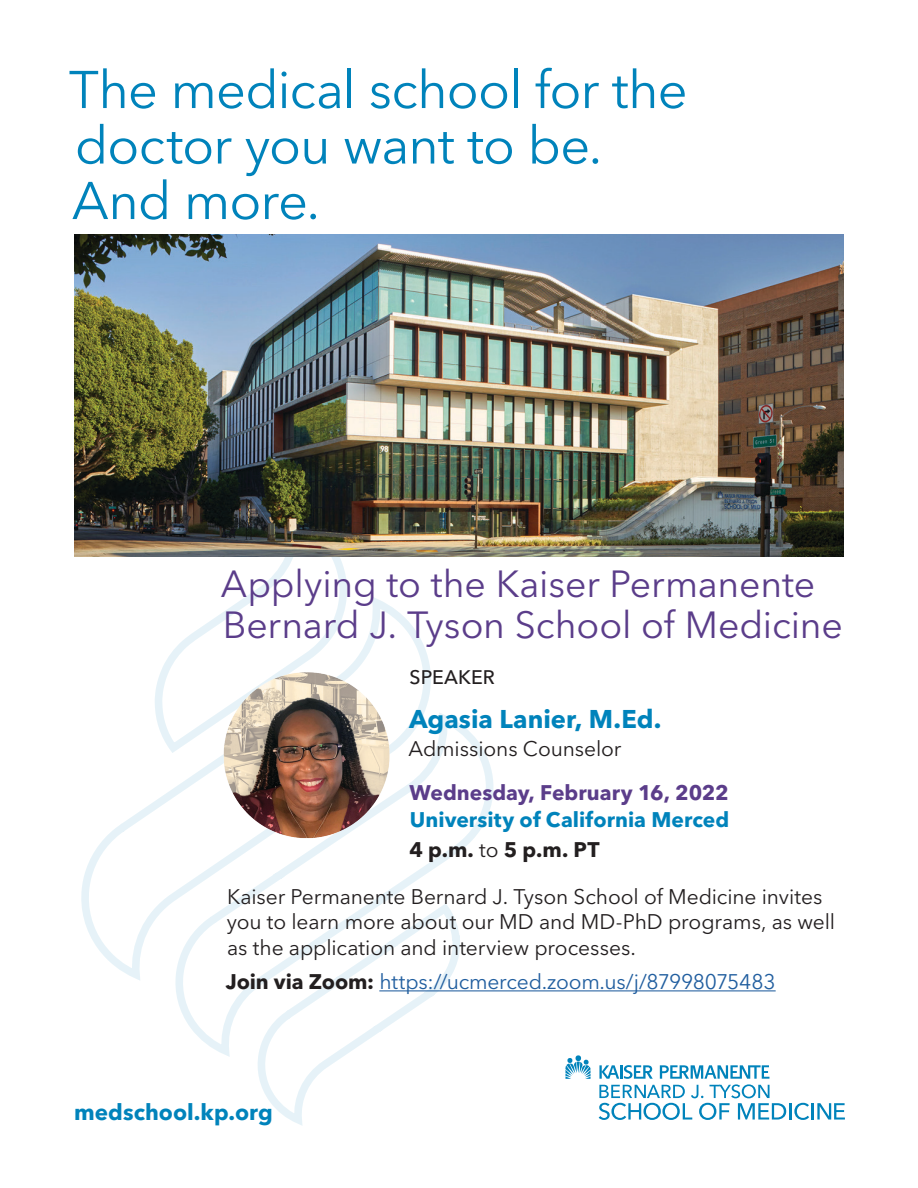
<style>
.page{position:relative;width:918px;height:1188px;background:#fff}
.page>*{position:absolute;margin:0;border:0;box-sizing:border-box;transform-origin:0 0}
.t1{font:52.5px/55.5px "Avenir Next LT Pro";letter-spacing:-.02em;color:#0083bb}
.t2{font:37.5px/40.5px "Avenir Next LT Pro";letter-spacing:-.005em;color:#5b3d8a}
.t3{font:700 25.5px "Avenir Next LT Pro";color:#0083bb}
.t4{font:700 22.35px "Avenir Next LT Pro";color:#0083bb}
.t5{font:21px/25.5px "Avenir Next LT Pro";letter-spacing:-.005em;color:#231f20}
.t6{font:21px "Avenir Next LT Pro";letter-spacing:-.01em;color:#215e9f}
.t7{font:700 21px "Avenir Next LT Pro";letter-spacing:.005em;color:#0083bb}
.t8{font:700 21px "Avenir Next LT Pro";color:#5b3d8a}
.t9{font:700 21px "Avenir Next LT Pro";color:#231f20}
.t10{font:500 19.5px "Avenir Next LT Pro";color:#231f20}
.s1{font-weight:400}
.s2{font-weight:700;color:#231f20}
</style>
<div class="page">
<svg style="left:81px;top:556px;width:412px;height:569px"></svg>
<img style="left:215px;top:666px;width:176px;height:176px;border-radius:88px">
<svg style="left:565px;top:1055px;width:26px;height:24px"></svg>
<svg style="left:599px;top:1065px;width:210px;height:55px"></svg>
<hr style="left:811px;top:1103px;width:3px;height:17px;background:#0083bb">
<svg style="left:817px;top:1103px;width:28px;height:17px"></svg>
<img style="left:74px;top:235px;width:770px;height:321px">
<hr style="left:379px;top:990px;width:397px;height:1px;background:#215e9f">
<h1 class="t1" style="left:69px;top:62px;width:620px">The medical school for the doctor you want to be.<br>And more.</h1>
<h2 class="t2" style="left:221px;top:564px;width:624px">Applying to the Kaiser Permanente<br>Bernard J. Tyson School of Medicine</h2>
<p class="t10" style="left:410px;top:665px;width:87px">SPEAKER</p>
<p class="t3" style="left:409px;top:703px;width:254px">Agasia Lanier, M.Ed.</p>
<p class="t5" style="left:409px;top:736px;width:214px">Admissions Counselor</p>
<p class="t8" style="left:410px;top:780px;width:321px">Wednesday, February 16, 2022</p>
<p class="t7" style="left:410px;top:807px;width:321px">University of California Merced</p>
<p class="t9" style="left:409px;top:837px;width:192px">4 p.m. <span class="s1">to</span> 5 p.m. PT</p>
<p class="t5" style="left:227px;top:884px;width:610px">Kaiser Permanente Bernard J. Tyson School of Medicine invites you to learn more about our MD and MD-PhD programs, as well as the application and interview processes.</p>
<p class="t6" style="left:226px;top:969px;width:551px"><span class="s2">Join via Zoom:</span> https://ucmerced.zoom.us/j/87998075483</p>
<p class="t4" style="left:74px;top:1098px;width:200px">medschool.kp.org</p>
</div>
